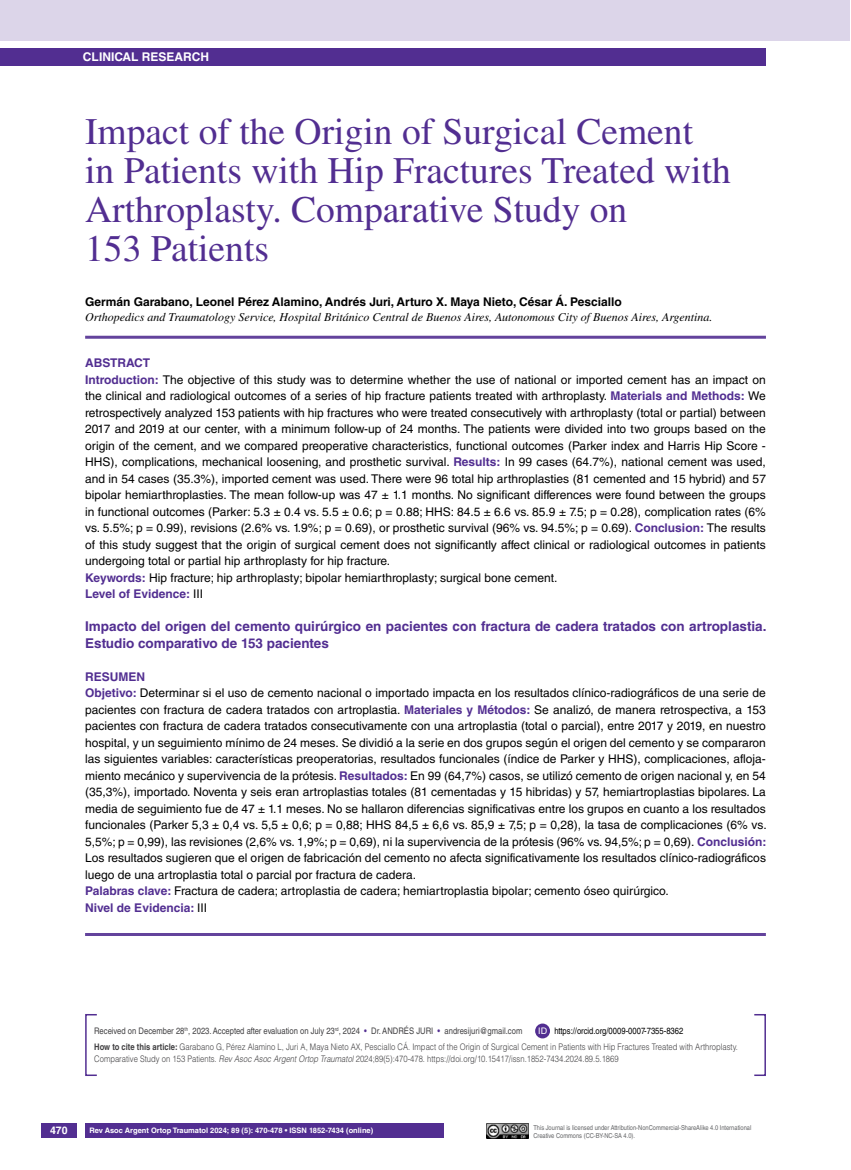
<style>
.page{position:relative;width:851px;height:1170px;background:#fff}
.page>*{position:absolute;margin:0;border:0;box-sizing:border-box;transform-origin:0 0}
.t1{font:37.5px/39px "Times LT Std";color:#522e91}
.t2{font:700 13.5px/16.5px "Helvetica LT Std";color:#522e91}
.t3{font:12px/16.5px "Helvetica LT Std";color:#000}
.t4{font:italic 12px "Times LT Std";color:#000}
.t5{font:700 12px "Helvetica LT Std";color:#000}
.t6{font:700 12px "Helvetica LT Std";color:#fff}
.t7{font:700 10.5px "Helvetica LT Std";color:#fff}
.t8{font:300 9px/16.2px "Helvetica LT Std";color:#414042;scale:.85 1}
.t9{font:9px "Helvetica LT Std";color:#414042;scale:.85 1}
.t10{font:9px "Helvetica LT Std";color:#fff}
.t11{font:700 7.5px "Helvetica LT Std";color:#fff}
.t12{font:6.75px/7.5px "Helvetica LT Std";color:#636466;scale:.85 1}
.s1{font-weight:700;color:#522e91}
.s2{color:#522e91}
.s3{font-weight:400;color:#000}
.s4{font-weight:700}
.s5{font-style:italic}
</style>
<div class="page">
<div style="left:41px;top:1123px;width:36px;height:14px;background:#522e91"></div>
<div style="left:0;top:49px;width:765px;height:17px;background:#522e91"></div>
<hr style="left:85px;top:336px;width:680px;height:3px;background:#63439c">
<hr style="left:85px;top:932px;width:680px;height:3px;background:#63439c">
<img style="left:486px;top:1123px;width:42px;height:15px">
<div style="left:0;top:0;width:849px;height:40px;background:#dcd5e9"></div>
<div style="left:85px;top:1123px;width:358px;height:14px;background:#522e91"></div>
<div style="left:85px;top:1013px;width:13px;height:62px;border:2px solid #522e91"></div>
<div style="left:535px;top:1023px;width:15px;height:15px;background:#522e91;border-radius:50%"></div>
<p class="t6" style="left:83px;top:50px;width:128px">CLINICAL RESEARCH</p>
<h1 class="t1" style="left:85px;top:112px;width:647px">Impact of the Origin of Surgical Cement in Patients with Hip Fractures Treated with Arthroplasty. Comparative Study on<br>153 Patients</h1>
<p class="t5" style="left:85px;top:295px;width:538px">Germán Garabano, Leonel Pérez Alamino, Andrés Juri, Arturo X. Maya Nieto, César Á. Pesciallo</p>
<p class="t4" style="left:85px;top:311px;width:628px">Orthopedics and Traumatology Service, Hospital Británico Central de Buenos Aires, Autonomous City of Buenos Aires, Argentina.</p>
<p class="t3" style="left:85px;top:354px;width:682px"><span class="s1">ABSTRACT<br>Introduction:</span> The objective of this study was to determine whether the use of national or imported cement has an impact on the clinical and radiological outcomes of a series of hip fracture patients treated with arthroplasty. <span class="s1">Materials and Methods:</span> We retrospectively analyzed 153 patients with hip fractures who were treated consecutively with arthroplasty (total or partial) between 2017 and 2019 at our center, with a minimum follow-up of 24 months. The patients were divided into two groups based on the origin of the cement, and we compared preoperative characteristics, functional outcomes (Parker index and Harris Hip Score - HHS), complications, mechanical loosening, and prosthetic survival. <span class="s1">Results:</span> In 99 cases (64.7%), national cement was used, and in 54 cases (35.3%), imported cement was used. There were 96 total hip arthroplasties (81 cemented and 15 hybrid) and 57 bipolar hemiarthroplasties. The mean follow-up was 47 ± 1.1 months. No significant differences were found between the groups in functional outcomes (Parker: 5.3 ± 0.4 vs. 5.5 ± 0.6; p = 0.88; HHS: 84.5 ± 6.6 vs. 85.9 ± 7.5; p = 0.28), complication rates (6% vs. 5.5%; p = 0.99), revisions (2.6% vs. 1.9%; p = 0.69), or prosthetic survival (96% vs. 94.5%; p = 0.69). <span class="s1">Conclusion:</span> The results of this study suggest that the origin of surgical cement does not significantly affect clinical or radiological outcomes in patients undergoing total or partial hip arthroplasty for hip fracture.<br><span class="s1">Keywords:</span> Hip fracture; hip arthroplasty; bipolar hemiarthroplasty; surgical bone cement.<br><span class="s1">Level of Evidence:</span> III</p>
<p class="t2" style="left:85px;top:618px;width:682px">Impacto del origen del cemento quirúrgico en pacientes con fractura de cadera tratados con artroplastia.<br>Estudio comparativo de 153 pacientes</p>
<p class="t3" style="left:85px;top:668px;width:683px"><span class="s1">Resumen<br>Objetivo:</span> Determinar si el uso de cemento nacional o importado impacta en los resultados clínico-radiográficos de una serie de pacientes con fractura de cadera tratados con artroplastia. <span class="s1">Materiales y Métodos:</span> Se analizó, de manera retrospectiva, a 153 pacientes con fractura de cadera tratados consecutivamente con una artroplastia (total o parcial), entre 2017 y 2019, en nuestro hospital, y un seguimiento mínimo de 24 meses. Se dividió a la serie en dos grupos según el origen del cemento y se compararon las siguientes variables: características preoperatorias, resultados funcionales (índice de Parker y HHS), complicaciones, afloja&shy;miento mecánico y supervivencia de la prótesis. <span class="s1">Resultados:</span> En 99 (64,7%) casos, se utilizó cemento de origen nacional y, en 54 (35,3%), importado. Noventa y seis eran artroplastias totales (81 cementadas y 15 hibridas) y 57, hemiartroplastias bipolares. La media de seguimiento fue de 47 ± 1.1 meses. No se hallaron diferencias significativas entre los grupos en cuanto a los resultados funcionales (Parker 5,3 ± 0,4 vs. 5,5 ± 0,6; p = 0,88; HHS 84,5 ± 6,6 vs. 85,9 ± 7,5; p = 0,28), la tasa de complicaciones (6% vs.<br>5,5%; p = 0,99), las revisiones (2,6% vs. 1,9%; p = 0,69), ni la supervivencia de la prótesis (96% vs. 94,5%; p = 0,69). <span class="s1">Conclusión:<br></span>Los resultados sugieren que el origen de fabricación del cemento no afecta significativamente los resultados clínico-radiográficos luego de una artroplastia total o parcial por fractura de cadera.<br><span class="s1">Palabras clave:</span> Fractura de cadera; artroplastia de cadera; hemiartroplastia bipolar; cemento óseo quirúrgico.<br><span class="s1">Nivel de Evidencia:</span> III</p>
<p class="t9" style="left:94px;top:1025px;width:352px">Received on December 28<sup>th</sup>, 2023. Accepted after evaluation on July 23<sup>rd</sup>, 2024 <span class="s2">•</span> Dr. Andr</p>
<p class="t9" style="left:404px;top:1025px;width:141px">és Juri <span class="s2">•</span> andresijuri@gmail.com</p>
<p class="t8" style="left:94px;top:1022px;width:758px;text-indent:460px"><span class="s3">https://orcid.org/0009-0007-7355-8362<br></span><span class="s4">How to cite this article:</span> Garabano G, Pérez Alamino L, Juri A, Maya Nieto AX, Pesciallo CÁ. Impact of the Origin of Surgical Cement in Patients with Hip Fractures Treated with Arthroplasty.</p>
<p class="t8" style="left:94px;top:1050px;width:618px">Comparative Study on 153 Patients. <span class="s5">Rev Asoc Asoc Argent Ortop Traumatol</span> 2024;89(5):470-478. https://doi.org/10.15417/issn.1852-7434.2024.89.5.1869</p>
<p class="t10" style="left:538px;top:1025px;width:10px">ID</p>
<p class="t7" style="left:50px;top:1124px;width:19px">470</p>
<p class="t11" style="left:90px;top:1125px;width:285px">Rev Asoc Argent Ortop Traumatol 2024; 89 (5): 470-478 • ISSN 1852-7434 (online)</p>
<p class="t12" style="left:533px;top:1123px;width:258px">This Journal is licensed under Attribution-NonCommercial-ShareAlike 4.0 International<br>Creative Commons (CC-BY-NC-SA 4.0).</p>
</div>
